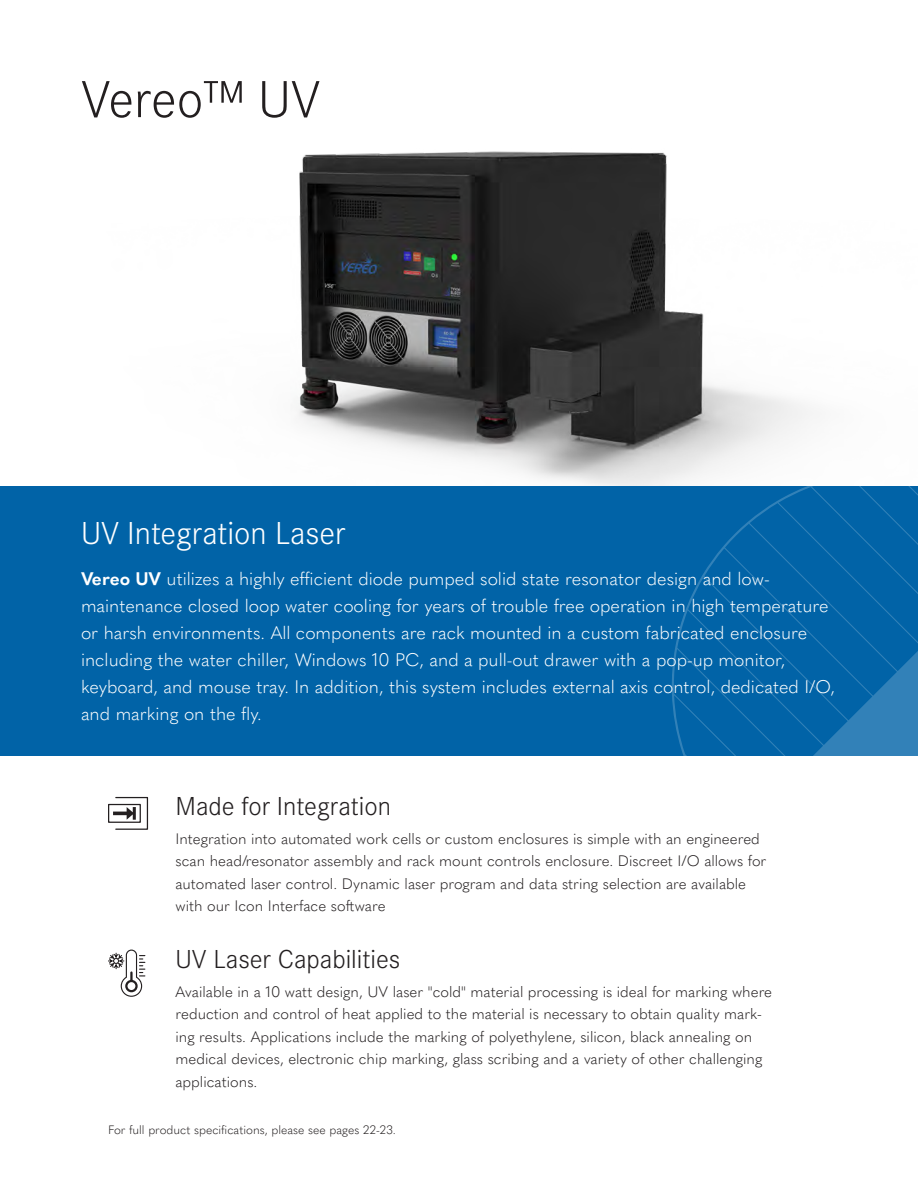
<style>
.page{position:relative;width:918px;height:1188px;background:#fff}
.page>*{position:absolute;margin:0;border:0;box-sizing:border-box;transform-origin:0 0}
.Product_H1_36pt{font:300 54px "Corporate S Pro";color:#231f20}
.Heading_2{font:300 33px "Corporate S Pro";color:#fff}
.Heading_3_-_18pt{font:300 27px "Corporate S Pro";color:#231f20}
.Quasimoda_12pt{font:300 18px/27px "Quasimoda";color:#fff}
.Heading_3_-_18pt-2{font:300 15px/22.5px "Quasimoda";color:#231f20}
.Quasimoda_10pt{font:300 15px/22.5px "Quasimoda";color:#231f20}
.Quasimoda_8pt{font:300 12px "Quasimoda";color:#231f20}
.s1{font-weight:700}
</style>
<div class="page">
<div style="left:0;top:486px;width:671px;height:270px;background:#0163a7"></div>
<svg style="left:671px;top:486px;width:247px;height:270px;background:#0666a8"></svg>
<img style="left:298px;top:151px;width:516px;height:335px">
<div style="left:108px;top:804px;width:33px;height:19px;border:1px solid #231f20"></div>
<svg style="left:113px;top:807px;width:23px;height:13px"></svg>
<div style="left:115px;top:797px;width:33px;height:33px;border:1px solid #231f20"></div>
<svg style="left:108px;top:950px;width:37px;height:47px"></svg>
<p class="Product_H1_36pt" style="left:81px;top:61px;width:241px">Vereo™ UV</p>
<p class="Heading_2" style="left:81px;top:510px;width:266px">UV Integration Laser</p>
<p class="Quasimoda_12pt" style="left:81px;top:564px;width:755px"><span class="s1">Vereo UV</span> utilizes a highly efficient diode pumped solid state resonator design and low&shy;maintenance closed loop water cooling for years of trouble free operation in high temperature or harsh environments. All components are rack mounted in a custom fabricated enclosure including the water chiller, Windows 10 PC, and a pull-out drawer with a pop-up monitor, keyboard, and mouse tray. In addition, this system includes external axis control, dedicated I/O, and marking on the fly.</p>
<p class="Heading_3_-_18pt" style="left:176px;top:787px;width:217px">Made for Integration</p>
<p class="Quasimoda_10pt" style="left:176px;top:826px;width:592px">Integration into automated work cells or custom enclosures is simple with an engineered scan head/resonator assembly and rack mount controls enclosure. Discreet I/O allows for automated laser control. Dynamic laser program and data string selection are available with our Icon Interface software</p>
<p class="Heading_3_-_18pt" style="left:176px;top:940px;width:226px">UV Laser Capabilities</p>
<p class="Heading_3_-_18pt-2" style="left:176px;top:979px;width:598px">Available in a 10 watt design, UV laser "cold" material processing is ideal for marking where reduction and control of heat applied to the material is necessary to obtain quality mark&shy;ing results. Applications include the marking of polyethylene, silicon, black annealing on medical devices, electronic chip marking, glass scribing and a variety of other challenging applications.</p>
<p class="Quasimoda_8pt" style="left:108px;top:1121px;width:289px">For full product specifications, please see pages 22-23.</p>
</div>
